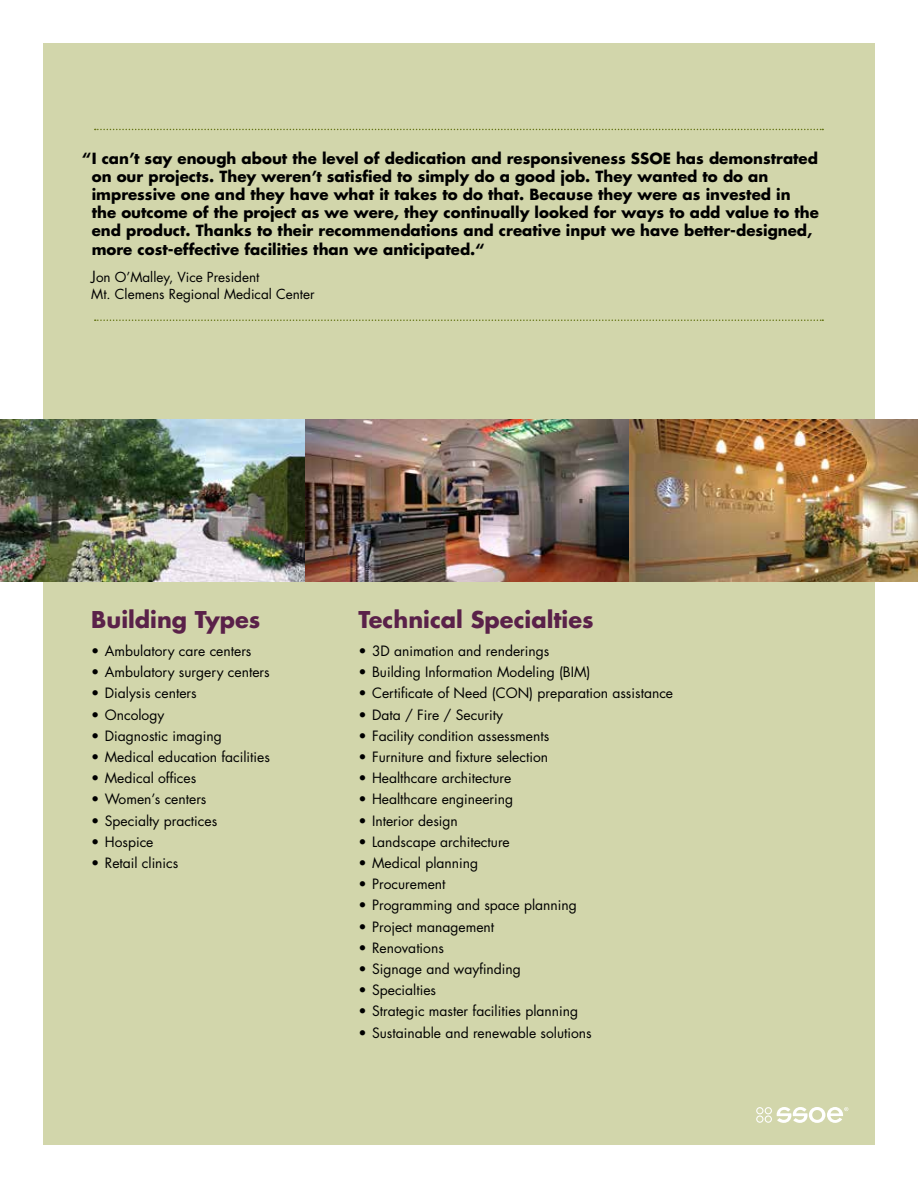
<style>
.page{position:relative;width:918px;height:1188px;background:#fff}
.page>*{position:absolute;margin:0;border:0;box-sizing:border-box;transform-origin:0 0}
.t1{font:700 22.5px "Futura Std";color:#5a2149}
.t2{font:700 15px/18px "Futura Std";color:#000}
.t3{font:13.8px "Futura Std";color:#000}
.t4{font:13.5px/16.5px "Futura Std";color:#000}
.s1{font-size:15px}
</style>
<div class="page">
<div style="left:43px;top:43px;width:832px;height:1102px;background:#d2d6ab"></div>
<img style="left:305px;top:419px;width:613px;height:162px">
<img style="left:0;top:419px;width:305px;height:162px">
<svg style="left:756px;top:1107px;width:92px;height:16px"></svg>
<svg style="left:95px;top:129px;width:728px;height:1px"></svg>
<svg style="left:95px;top:319px;width:728px;height:2px"></svg>
<p class="t2" style="left:92px;top:149px;width:729px;text-indent:-9px">“I can’t say enough about the level of dedication and responsiveness SSOE has demonstrated on our projects. They weren’t satisfied to simply do a good job. They wanted to do an impressive one and they have what it takes to do that. Because they were as invested in<br>the outcome of the project as we were, they continually looked for ways to add value to the end product. Thanks to their recommendations and creative input we have better-designed,</p>
<p class="t2" style="left:92px;top:241px;width:395px">more cost-effective facilities than we anticipated.“</p>
<p class="t4" style="left:91px;top:269px;width:225px"><span class="s1">J</span>on O’Malley, Vice President<br>Mt. Clemens Regional Medical Center</p>
<h1 class="t1" style="left:91px;top:605px;width:171px">Building Types</h1>
<p class="t3" style="left:91px;top:642px;width:162px">• Ambulatory care centers</p>
<p class="t3" style="left:91px;top:663px;width:180px">• Ambulatory surgery centers</p>
<p class="t3" style="left:91px;top:685px;width:107px">• Dialysis centers</p>
<p class="t3" style="left:91px;top:706px;width:75px">• Oncology</p>
<p class="t3" style="left:91px;top:727px;width:132px">• Diagnostic imaging</p>
<p class="t3" style="left:91px;top:748px;width:180px">• Medical education facilities</p>
<p class="t3" style="left:91px;top:769px;width:106px">• Medical offices</p>
<p class="t3" style="left:91px;top:791px;width:117px">• Women’s centers</p>
<p class="t3" style="left:91px;top:812px;width:127px">• Specialty practices</p>
<p class="t3" style="left:91px;top:833px;width:64px">• Hospice</p>
<p class="t3" style="left:91px;top:854px;width:89px">• Retail clinics</p>
<h1 class="t1" style="left:359px;top:605px;width:237px">Technical Specialties</h1>
<p class="t3" style="left:359px;top:642px;width:192px">• 3D animation and renderings</p>
<p class="t3" style="left:359px;top:663px;width:234px">• Building Information Modeling (BIM)</p>
<p class="t3" style="left:359px;top:685px;width:316px">• Certificate of Need (CON) preparation assistance</p>
<p class="t3" style="left:359px;top:706px;width:146px">• Data / Fire / Security</p>
<p class="t3" style="left:359px;top:727px;width:192px">• Facility condition assessments</p>
<p class="t3" style="left:359px;top:748px;width:191px">• Furniture and fixture selection</p>
<p class="t3" style="left:359px;top:769px;width:154px">• Healthcare architecture</p>
<p class="t3" style="left:359px;top:791px;width:156px">• Healthcare engineering</p>
<p class="t3" style="left:359px;top:812px;width:101px">• Interior design</p>
<p class="t3" style="left:359px;top:833px;width:153px">• Landscape architecture</p>
<p class="t3" style="left:359px;top:854px;width:121px">• Medical planning</p>
<p class="t3" style="left:359px;top:875px;width:88px">• Procurement</p>
<p class="t3" style="left:359px;top:897px;width:220px">• Programming and space planning</p>
<p class="t3" style="left:359px;top:918px;width:137px">• Project management</p>
<p class="t3" style="left:359px;top:939px;width:87px">• Renovations</p>
<p class="t3" style="left:359px;top:960px;width:164px">• Signage and wayfinding</p>
<p class="t3" style="left:359px;top:981px;width:79px">• Specialties</p>
<p class="t3" style="left:359px;top:1003px;width:221px">• Strategic master facilities planning</p>
<p class="t3" style="left:359px;top:1024px;width:235px">• Sustainable and renewable solutions</p>
</div>
